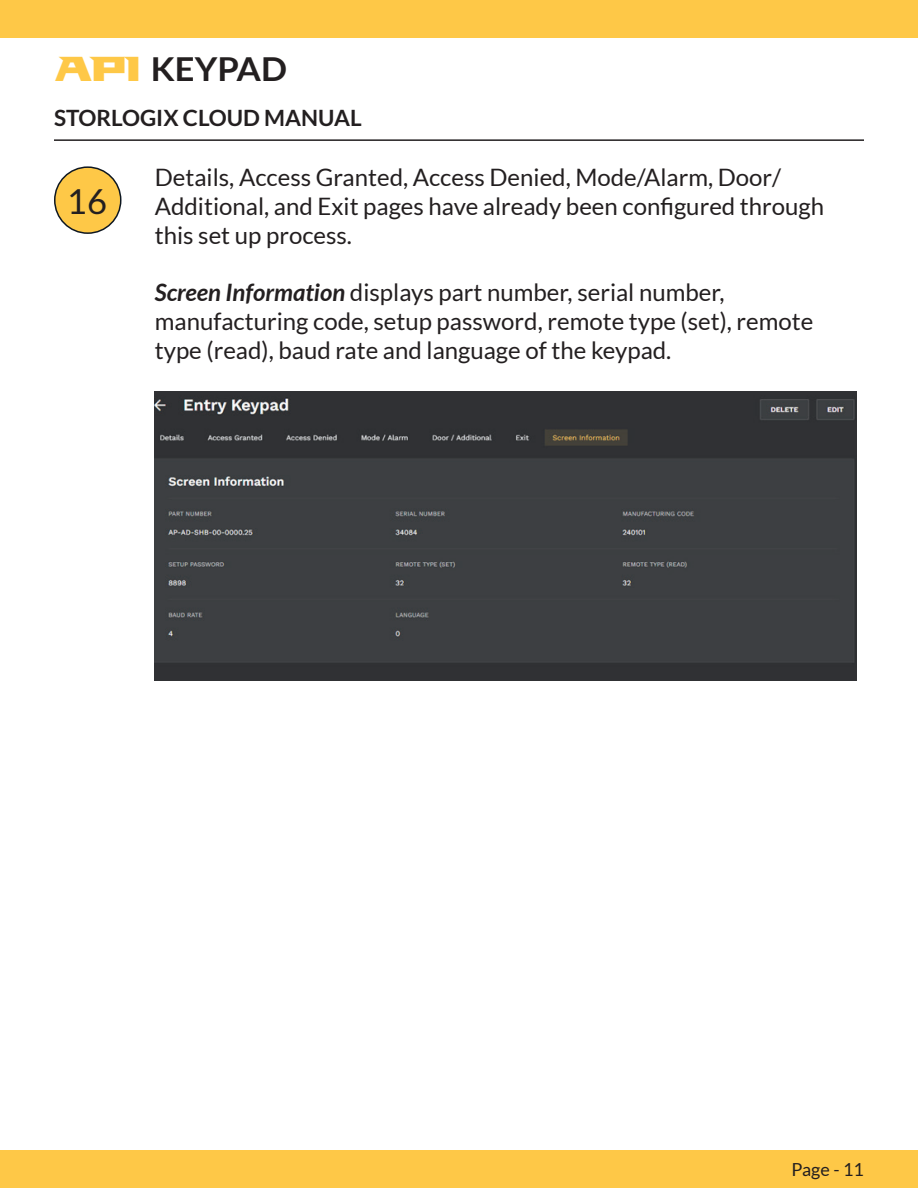
<style>
.page{position:relative;width:918px;height:1188px;background:#fff}
.page>*{position:absolute;margin:0;border:0;box-sizing:border-box;transform-origin:0 0}
.t1{font:34.5px "Lato";color:#231f20}
.t2{font:700 33px "Lato";color:#231f20;scale:1.05 1}
.t3{font:24px/28.8px "Lato";color:#231f20}
.t4{font:700 22.5px "Lato";color:#231f20}
.t5{font:18px "Lato";color:#231f20}
.s1{font-family:"Falcons Font";font-weight:400;font-size:36px;color:#fec847}
.s2{font-weight:700;font-style:italic}
</style>
<div class="page">
<div style="left:0;top:0;width:918px;height:38px;background:#fec847"></div>
<div style="left:0;top:1150px;width:918px;height:38px;background:#fec847"></div>
<hr style="left:54px;top:139px;width:810px;height:2px;background:#231f20">
<div style="left:55px;top:167px;width:66px;height:66px;background:#fec847;border-radius:50%"></div>
<div style="left:54px;top:166px;width:68px;height:68px;border:2px solid #0e1721;border-radius:50%"></div>
<img style="left:154px;top:392px;width:702px;height:289px">
<h2 class="t2" style="left:54px;top:50px;width:223px"><span class="s1">AP1</span> KEYPAD</h2>
<p class="t4" style="left:54px;top:105px;width:309px">STORLOGIX CLOUD MANUAL</p>
<h1 class="t1" style="left:67px;top:182px;width:42px">16</h1>
<p class="t3" style="left:155px;top:163px;width:671px">Details, Access Granted, Access Denied, Mode/Alarm, Door/<br>Additional, and Exit pages have already been configured through this set up process.</p>
<p class="t3" style="left:155px;top:278px;width:660px"><span class="s2">Screen Information</span> displays part number, serial number, manufacturing code, setup password, remote type (set), remote type (read), baud rate and language of the keypad.</p>
<p class="t5" style="left:792px;top:1159px;width:74px">Page - 11</p>
</div>
